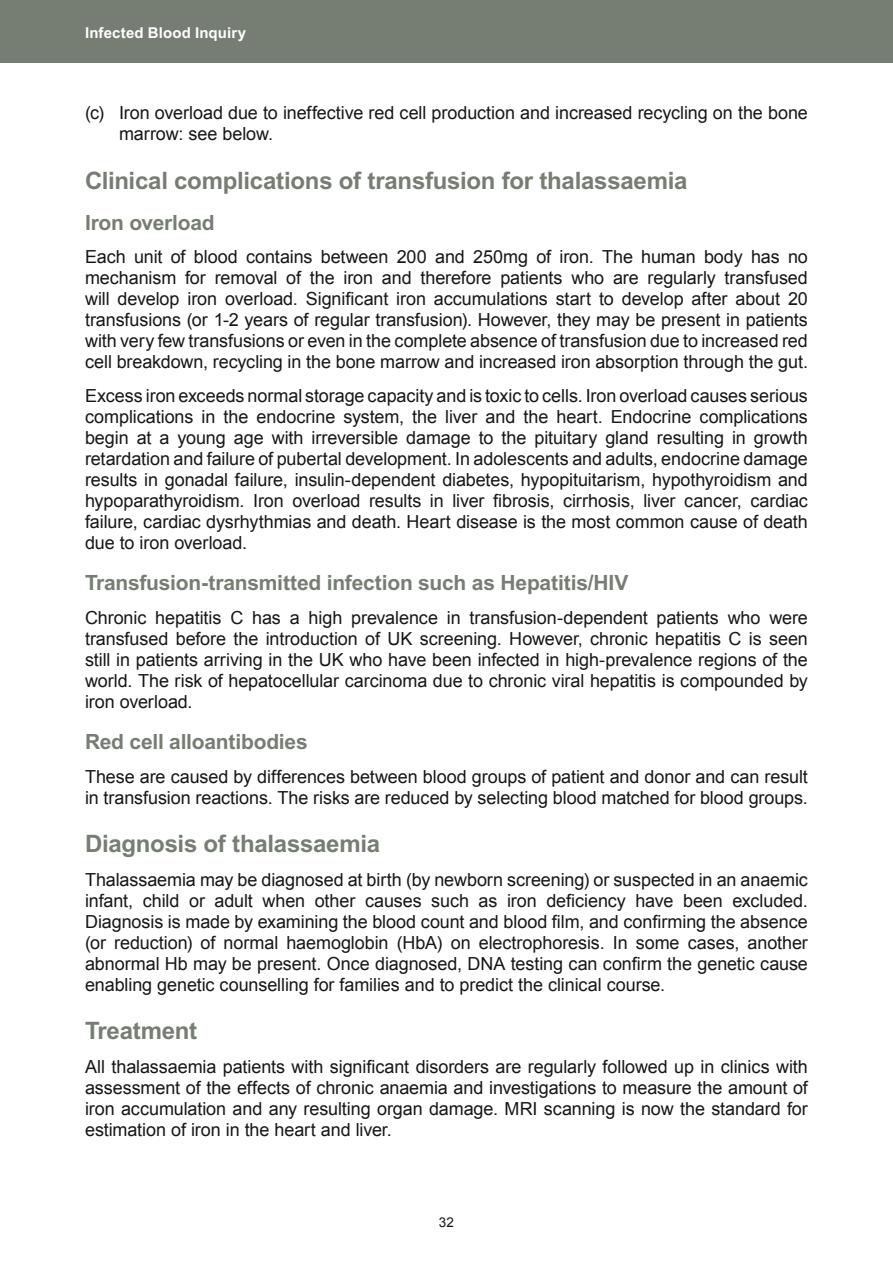
<style>
.page{position:relative;width:893px;height:1263px;background:#fff}
.page>*{position:absolute;margin:0;border:0;box-sizing:border-box;transform-origin:0 0}
.AHead{font:700 24px "Arial";letter-spacing:-.01em;color:#767e73}
.BHead{font:700 21px "Arial";letter-spacing:-.01em;color:#767e73}
.Body_Full_Out{font:18px/21px "Arial";letter-spacing:-.005em;color:#181716;text-align:justify}
.Lettered_List_a__b{font:18px/21px "Arial";letter-spacing:-.005em;color:#181716}
.t1{font:700 15px "Arial";letter-spacing:.01em;color:#fff}
.t2{font:13.5px "Arial";color:#181716}
</style>
<div class="page">
<div style="left:0;top:0;width:893px;height:63px;background:#767e73"></div>
<p class="t1" style="left:85px;top:22px;width:163px">Infected Blood Inquiry</p>
<h2 class="Lettered_List_a__b" style="left:119px;top:103px;width:690px;text-indent:-34px">(c) Iron overload due to ineffective red cell production and increased recycling on the bone marrow: see below.</h2>
<h2 class="AHead" style="left:85px;top:163px;width:604px">Clinical complications of transfusion for thalassaemia</h2>
<h3 class="BHead" style="left:85px;top:207px;width:131px">Iron overload</h3>
<p class="Body_Full_Out" style="left:85px;top:247px;width:724px">Each unit of blood contains between 200 and 250mg of iron. The human body has no mechanism for removal of the iron and therefore patients who are regularly transfused will develop iron overload. Significant iron accumulations start to develop after about 20 transfusions (or 1-2 years of regular transfusion). However, they may be present in patients with very few transfusions or even in the complete absence of transfusion due to increased red cell breakdown, recycling in the bone marrow and increased iron absorption through the gut.</p>
<p class="Body_Full_Out" style="left:85px;top:386px;width:724px">Excess iron exceeds normal storage capacity and is toxic to cells. Iron overload causes serious complications in the endocrine system, the liver and the heart. Endocrine complications begin at a young age with irreversible damage to the pituitary gland resulting in growth retardation and failure of pubertal development. In adolescents and adults, endocrine damage results in gonadal failure, insulin-dependent diabetes, hypopituitarism, hypothyroidism and hypoparathyroidism. Iron overload results in liver fibrosis, cirrhosis, liver cancer, cardiac failure, cardiac dysrhythmias and death. Heart disease is the most common cause of death due to iron overload.</p>
<h3 class="BHead" style="left:85px;top:568px;width:545px">Transfusion-transmitted infection such as Hepatitis/HIV</h3>
<p class="Body_Full_Out" style="left:85px;top:607px;width:724px">Chronic hepatitis C has a high prevalence in transfusion-dependent patients who were transfused before the introduction of UK screening. However, chronic hepatitis C is seen still in patients arriving in the UK who have been infected in high-prevalence regions of the world. The risk of hepatocellular carcinoma due to chronic viral hepatitis is compounded by iron overload.</p>
<h3 class="BHead" style="left:85px;top:727px;width:224px">Red cell alloantibodies</h3>
<p class="Body_Full_Out" style="left:85px;top:766px;width:724px">These are caused by differences between blood groups of patient and donor and can result in transfusion reactions. The risks are reduced by selecting blood matched for blood groups.</p>
<h2 class="AHead" style="left:85px;top:827px;width:297px">Diagnosis of thalassaemia</h2>
<p class="Body_Full_Out" style="left:85px;top:869px;width:724px">Thalassaemia may be diagnosed at birth (by newborn screening) or suspected in an anaemic infant, child or adult when other causes such as iron deficiency have been excluded.<br>Diagnosis is made by examining the blood count and blood film, and confirming the absence (or reduction) of normal haemoglobin (HbA) on electrophoresis. In some cases, another abnormal Hb may be present. Once diagnosed, DNA testing can confirm the genetic cause enabling genetic counselling for families and to predict the clinical course.</p>
<h2 class="AHead" style="left:85px;top:1014px;width:114px">Treatment</h2>
<p class="Body_Full_Out" style="left:85px;top:1056px;width:724px">All thalassaemia patients with significant disorders are regularly followed up in clinics with assessment of the effects of chronic anaemia and investigations to measure the amount of iron accumulation and any resulting organ damage. MRI scanning is now the standard for estimation of iron in the heart and liver.</p>
<p class="t2" style="left:439px;top:1213px;width:17px">32</p>
</div>
